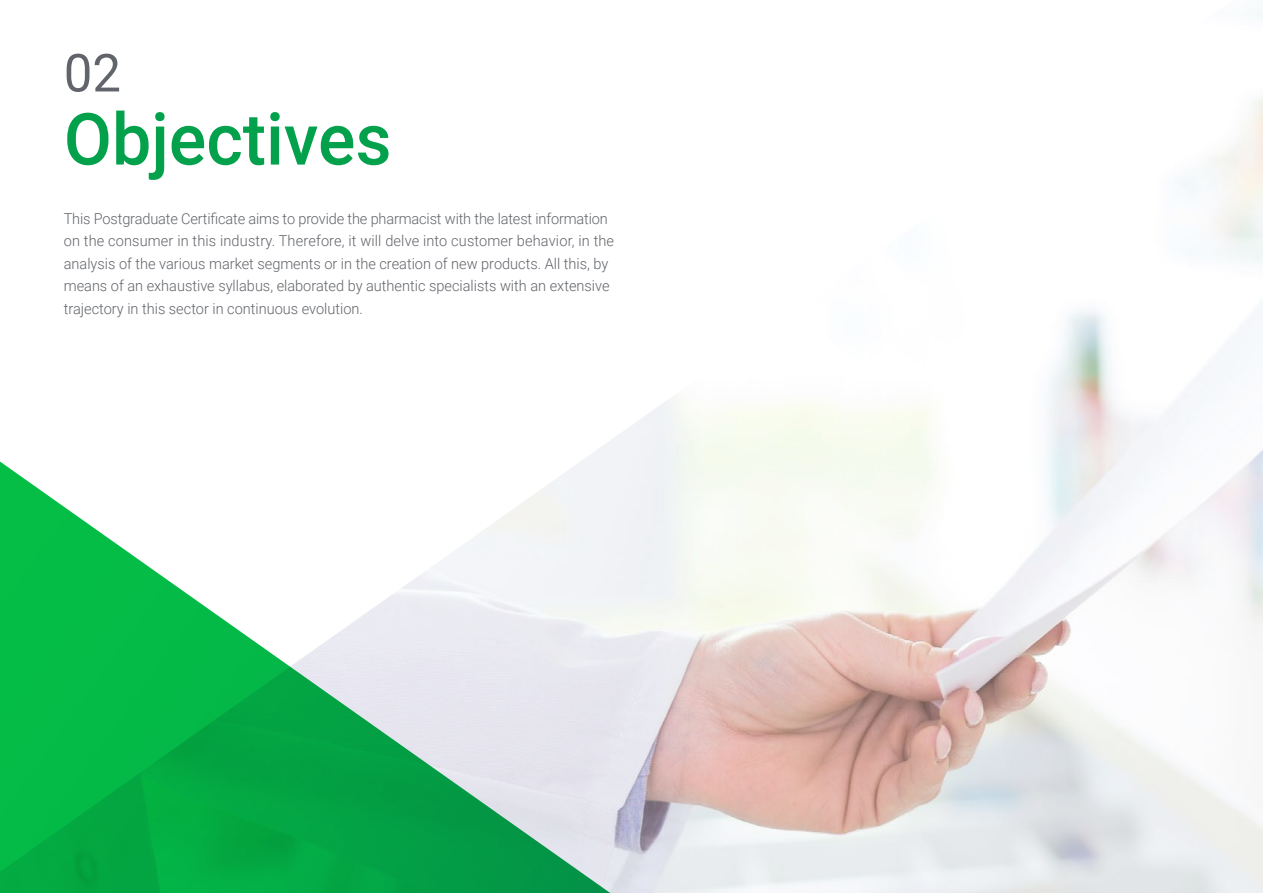
<style>
.page{position:relative;width:1263px;height:893px;background:#fff}
.page>*{position:absolute;margin:0;border:0;box-sizing:border-box;transform-origin:0 0}
.t1{font:500 72px "Roboto";color:#04a14d}
.t2{font:52.5px "Roboto";color:#61646a}
.t3{font:300 15px/22.5px "Roboto";color:#61646a}
</style>
<div class="page">
<img style="left:603px;top:10px;width:660px;height:883px">
<svg style="left:0;top:446px;width:640px;height:447px"></svg>
<h2 class="t2" style="left:64px;top:36px;width:59px">02</h2>
<h1 class="t1" style="left:64px;top:89px;width:329px">Objectives</h1>
<p class="t3" style="left:64px;top:207px;width:552px">This Postgraduate Certificate aims to provide the pharmacist with the latest information on the consumer in this industry. Therefore, it will delve into customer behavior, in the analysis of the various market segments or in the creation of new products. All this, by means of an exhaustive syllabus, elaborated by authentic specialists with an extensive trajectory in this sector in continuous evolution.</p>
</div>
